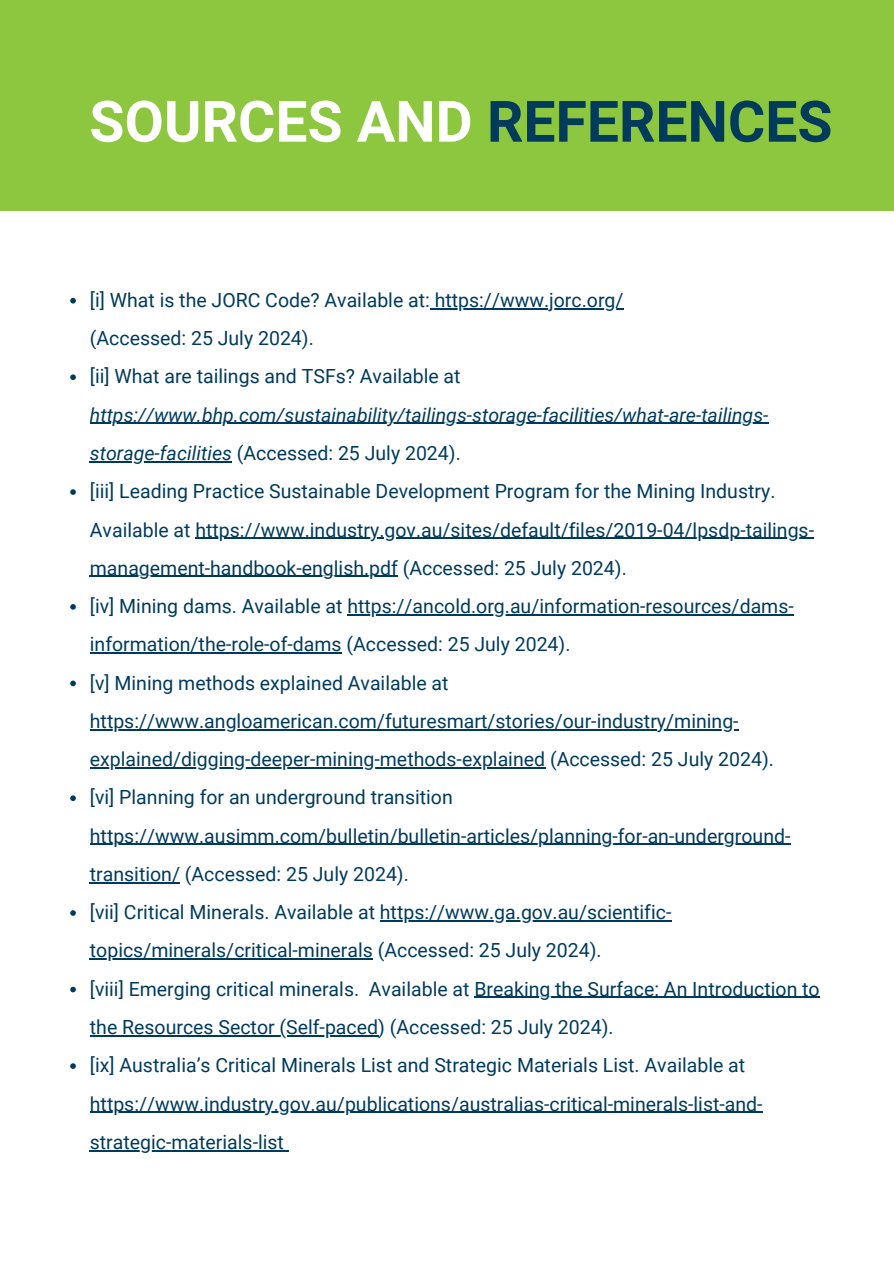
<style>
.page{position:relative;width:894px;height:1264px;background:#fff}
.page>*{position:absolute;margin:0;border:0;box-sizing:border-box;transform-origin:0 0}
.t1{font:700 57.15px "Roboto";color:#fff}
.t2{font:19.5px/38.2px "Roboto";color:#003b5c}
.t3{font:italic 19.5px "Roboto";color:#003b5c}
.s1{color:#003b5c}
.s2{font-style:italic}
</style>
<div class="page">
<svg style="left:70px;top:298px;width:6px;height:5px"></svg>
<hr style="left:430px;top:308px;width:193px;height:1px;background:#003b5c">
<svg style="left:70px;top:374px;width:6px;height:6px"></svg>
<hr style="left:90px;top:423px;width:678px;height:1px;background:#003b5c">
<hr style="left:90px;top:461px;width:142px;height:1px;background:#003b5c">
<svg style="left:70px;top:489px;width:6px;height:6px"></svg>
<hr style="left:195px;top:537px;width:618px;height:2px;background:#003b5c">
<hr style="left:90px;top:576px;width:308px;height:1px;background:#003b5c">
<svg style="left:70px;top:604px;width:6px;height:5px"></svg>
<hr style="left:347px;top:614px;width:446px;height:1px;background:#003b5c">
<hr style="left:90px;top:652px;width:251px;height:1px;background:#003b5c">
<svg style="left:70px;top:680px;width:6px;height:6px"></svg>
<hr style="left:90px;top:729px;width:648px;height:1px;background:#003b5c">
<hr style="left:90px;top:767px;width:455px;height:1px;background:#003b5c">
<svg style="left:70px;top:795px;width:6px;height:6px"></svg>
<hr style="left:90px;top:843px;width:700px;height:2px;background:#003b5c">
<hr style="left:90px;top:882px;width:90px;height:1px;background:#003b5c">
<svg style="left:70px;top:910px;width:6px;height:5px"></svg>
<hr style="left:380px;top:920px;width:291px;height:1px;background:#003b5c">
<hr style="left:90px;top:958px;width:283px;height:1px;background:#003b5c">
<svg style="left:70px;top:986px;width:6px;height:6px"></svg>
<hr style="left:474px;top:996px;width:345px;height:2px;background:#003b5c">
<hr style="left:90px;top:1035px;width:288px;height:1px;background:#003b5c">
<svg style="left:70px;top:1063px;width:6px;height:5px"></svg>
<hr style="left:90px;top:1111px;width:672px;height:1px;background:#003b5c">
<hr style="left:90px;top:1149px;width:194px;height:2px;background:#003b5c">
<div style="left:0;top:0;width:893px;height:210px;background:#8dc63f"></div>
<h1 class="t1" style="left:89px;top:89px;width:744px">SOURCES AND <span class="s1">REFERENCES</span></h1>
<h1 class="t2" style="left:90px;top:281px;width:535px">[i] What is the JORC Code? Available at: https://www.jorc.org/</h1>
<p class="t2" style="left:90px;top:319px;width:372px">(Accessed: 25 July 2024).<br>[ii] What are tailings and TSFs? Available at</p>
<p class="t3" style="left:90px;top:403px;width:680px">https://www.bhp.com/sustainability/tailings-storage-facilities/what-are-tailings-</p>
<p class="t2" style="left:90px;top:434px;width:725px"><span class="s2">storage-facilities</span> (Accessed: 25 July 2024).<br>[iii] Leading Practice Sustainable Development Program for the Mining Industry.<br>Available at https://www.industry.gov.au/sites/default/files/2019-04/lpsdp-tailings-</p>
<p class="t2" style="left:90px;top:549px;width:705px">management-handbook-english.pdf (Accessed: 25 July 2024).<br>[iv] Mining dams. Available at https://ancold.org.au/information-resources/dams-</p>
<p class="t2" style="left:90px;top:625px;width:482px">information/the-role-of-dams (Accessed: 25 July 2024). [v] Mining methods explained Available at</p>
<p class="t2" style="left:90px;top:702px;width:650px">https://www.angloamerican.com/futuresmart/stories/our-industry/mining-</p>
<p class="t2" style="left:90px;top:740px;width:685px">explained/digging-deeper-mining-methods-explained (Accessed: 25 July 2024). [vi] Planning for an underground transition</p>
<p class="t2" style="left:90px;top:816px;width:731px">https://www.ausimm.com/bulletin/bulletin-articles/planning-for-an-underground&shy;transition/ (Accessed: 25 July 2024).<br>[vii] Critical Minerals. Available at https://www.ga.gov.au/scientific&shy;topics/minerals/critical-minerals (Accessed: 25 July 2024).<br>[viii] Emerging critical minerals. Available at Breaking the Surface: An Introduction to the Resources Sector (Self-paced) (Accessed: 25 July 2024).<br>[ix] Australia’s Critical Minerals List and Strategic Materials List. Available at https://www.industry.gov.au/publications/australias-critical-minerals-list-and&shy;strategic-materials-list</p>
</div>
